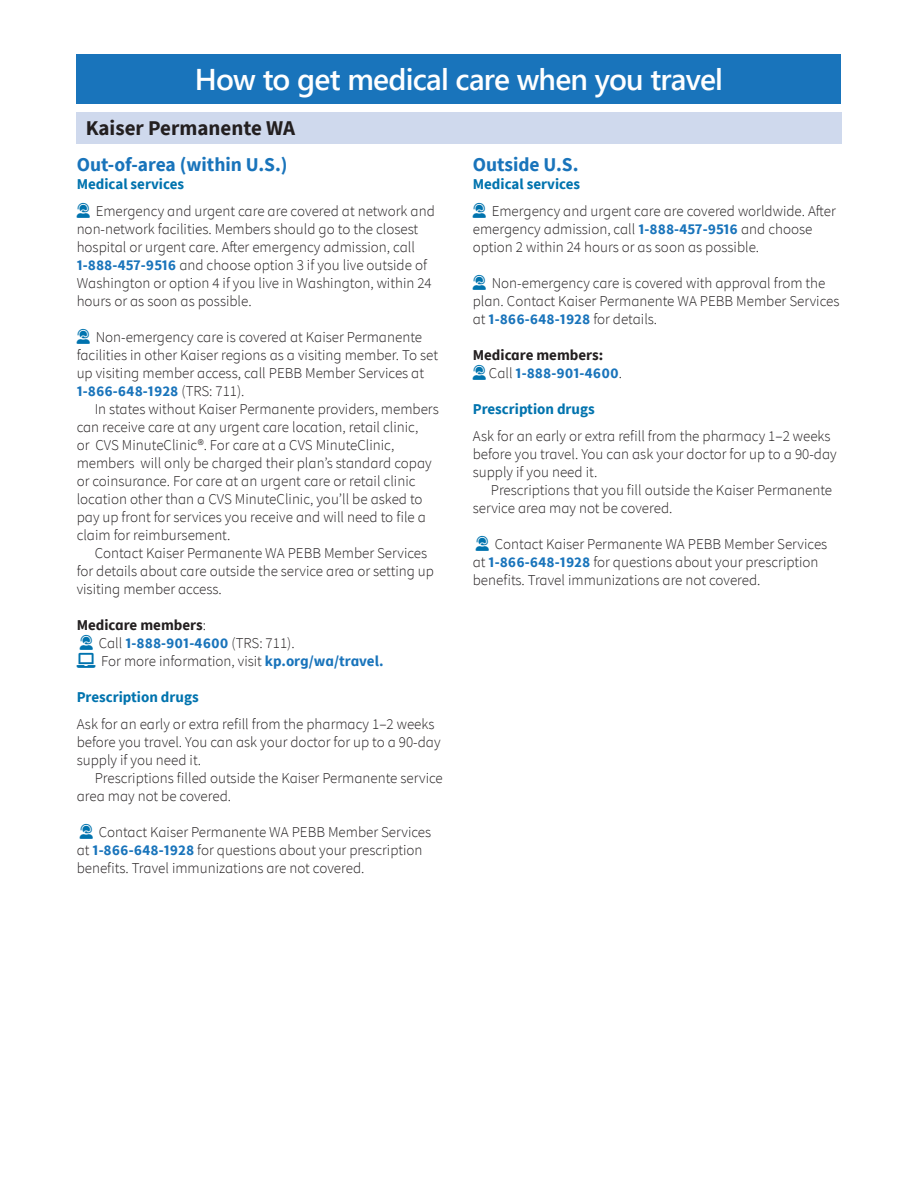
<style>
.page{position:relative;width:918px;height:1188px;background:#fff}
.page>*{position:absolute;margin:0;border:0;box-sizing:border-box;transform-origin:0 0}
.t1{font:600 30px "Segoe UI";letter-spacing:-.025em;color:#fff}
.Heading_2_Span{font:700 21px "Source Sans Pro";color:#231f20}
.Heading_3{font:700 19.5px "Source Sans Pro";color:#1974bb}
.Body_text{font:300 15px/18px "Source Sans Pro";color:#231f20}
.Body_2{font:300 15px/18px "Source Sans Pro";color:#231f20}
.Heading_4__2-column{font:700 15px "Source Sans Pro";color:#0073ae}
.Body_text-2{font:700 15px "Source Sans Pro";color:#231f20}
.Body_text-3{font:700 15px "Source Sans Pro";color:#1974bb}
.s1{color:#0073ae}
.s2{font-weight:700;color:#1974bb}
.s3{font-weight:300}
.s4{font-weight:300;color:#231f20}
</style>
<div class="page">
<div style="left:77px;top:112px;width:765px;height:32px;background:#cfd9ed"></div>
<div style="left:76px;top:54px;width:766px;height:50px;background:#1974bb"></div>
<h1 class="t1" style="left:195px;top:51px;width:530px">How to get medical care when you travel</h1>
<p class="Heading_2_Span" style="left:86px;top:114px;width:211px">Kaiser Permanente WA</p>
<p class="Heading_3" style="left:77px;top:151px;width:213px">Out-of-area (within U.S.)</p>
<p class="Heading_4__2-column" style="left:77px;top:174px;width:109px">Medical services</p>
<p class="Body_text" style="left:77px;top:202px;width:360px"><span class="s1">◆▲▲▼</span> Emergency and urgent care are covered at network and non-network facilities. Members should go to the closest hospital or urgent care. After emergency admission, call <span class="s2">1-888-457-9516</span> and choose option 3 if you live outside of Washington or option 4 if you live in Washington, within 24 hours or as soon as possible.</p>
<p class="Body_text" style="left:77px;top:328px;width:363px"><span class="s1">◆▲▲▼</span> Non-emergency care is covered at Kaiser Permanente facilities in other Kaiser regions as a visiting member. To set up visiting member access, call PEBB Member Services at <span class="s2">1-866-648-1928</span> (TRS: 711).</p>
<p class="Body_2" style="left:77px;top:400px;width:364px;text-indent:18px">In states without Kaiser Permanente providers, members can receive care at any urgent care location, retail clinic,<br>or CVS MinuteClinic®. For care at a CVS MinuteClinic, members will only be charged their plan’s standard copay or coinsurance. For care at an urgent care or retail clinic location other than a CVS MinuteClinic, you’ll be asked to pay up front for services you receive and will need to file a claim for reimbursement.</p>
<p class="Body_2" style="left:77px;top:544px;width:359px;text-indent:18px">Contact Kaiser Permanente WA PEBB Member Services for details about care outside the service area or setting up visiting member access.</p>
<p class="Body_text-2" style="left:77px;top:615px;width:131px">Medicare members<span class="s3">:</span></p>
<p class="Body_text" style="left:80px;top:634px;width:216px"><span class="s1">◆▲▲▼</span> Call <span class="s2">1-888-901-4600</span> (TRS: 711).</p>
<p class="Body_text" style="left:77px;top:652px;width:308px"><span class="s1">●▼□</span> For more information, visit <span class="s2">kp.org/wa/travel.</span></p>
<p class="Heading_4__2-column" style="left:77px;top:687px;width:124px">Prescription drugs</p>
<p class="Body_text" style="left:77px;top:715px;width:365px">Ask for an early or extra refill from the pharmacy 1–2 weeks before you travel. You can ask your doctor for up to a 90-day supply if you need it.</p>
<p class="Body_2" style="left:77px;top:769px;width:368px;text-indent:18px">Prescriptions filled outside the Kaiser Permanente service area may not be covered.</p>
<p class="Body_text" style="left:77px;top:823px;width:356px"><span class="s1">◆▲▲▼</span> Contact Kaiser Permanente WA PEBB Member Services at <span class="s2">1-866-648-1928</span> for questions about your prescription benefits. Travel immunizations are not covered.</p>
<p class="Heading_3" style="left:473px;top:151px;width:107px">Outside U.S.</p>
<p class="Heading_4__2-column" style="left:473px;top:174px;width:109px">Medical services</p>
<p class="Body_text" style="left:473px;top:202px;width:365px"><span class="s1">◆▲▲▼</span> Emergency and urgent care are covered worldwide. After emergency admission, call <span class="s2">1-888-457-9516</span> and choose option 2 within 24 hours or as soon as possible.</p>
<p class="Body_text" style="left:473px;top:274px;width:368px"><span class="s1">◆▲▲▼</span> Non-emergency care is covered with approval from the plan. Contact Kaiser Permanente WA PEBB Member Services at <span class="s2">1-866-648-1928</span> for details.</p>
<p class="Body_text-2" style="left:473px;top:345px;width:132px">Medicare members:</p>
<p class="Body_text-3" style="left:473px;top:363px;width:151px"><span class="s1">◆▲▲▼</span> <span class="s4">Call</span> 1-888-901-4600<span class="s4">.</span></p>
<p class="Heading_4__2-column" style="left:473px;top:399px;width:124px">Prescription drugs</p>
<p class="Body_text" style="left:473px;top:427px;width:365px">Ask for an early or extra refill from the pharmacy 1–2 weeks before you travel. You can ask your doctor for up to a 90-day supply if you need it.</p>
<p class="Body_2" style="left:473px;top:481px;width:361px;text-indent:18px">Prescriptions that you fill outside the Kaiser Permanente service area may not be covered.</p>
<p class="Body_text" style="left:473px;top:535px;width:356px"><span class="s1">◆▲▲▼</span> Contact Kaiser Permanente WA PEBB Member Services at <span class="s2">1-866-648-1928</span> for questions about your prescription benefits. Travel immunizations are not covered.</p>
</div>
